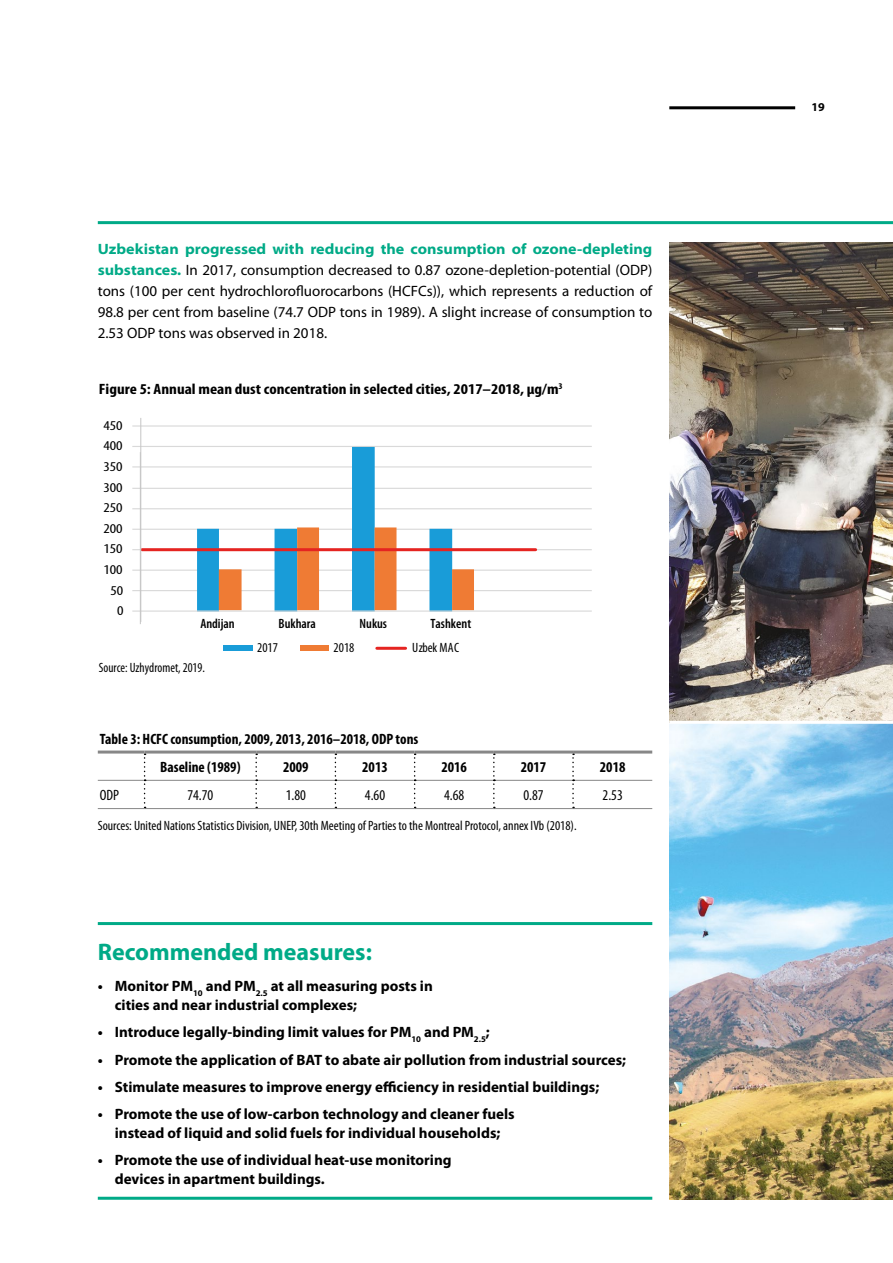
<style>
.page{position:relative;width:893px;height:1263px;background:#fff}
.page>*{position:absolute;margin:0;border:0;box-sizing:border-box;transform-origin:0 0}
.t1{font:700 24px "Myriad Pro";color:#00aa87}
.t2{font:700 15px/18.8px "Myriad Pro";color:#000}
.t3{font:15px/21px "Myriad Pro";color:#000;text-align:justify}
.t4{font:700 condensed 15px/28.2px "Myriad Pro";color:#000}
.t5{font:700 condensed 15px "Myriad Pro";color:#000;scale:1.14 1}
.t6{font:condensed 15px "Myriad Pro";color:#000}
.t7{font:condensed 13.5px "Myriad Pro";color:#000}
.t8{font:condensed 13.5px "Myriad Pro";color:#000;scale:1.24 1}
.t9{font:600 condensed 13.5px "Myriad Pro";color:#000}
.t10{font:condensed 13.5px "Myriad Pro";color:#000;scale:.95 1}
.t11{font:700 12px "Myriad Pro";color:#000}
.s1{font-weight:700;font-stretch:semi-expanded;color:#00aa87}
</style>
<div class="page">
<hr style="left:669px;top:106px;width:126px;height:3px;background:#000">
<hr style="left:98px;top:221px;width:795px;height:3px;background:#00aa87">
<img style="left:669px;top:242px;width:224px;height:479px">
<hr style="left:132px;top:425px;width:460px;height:2px;background:#d9d9d9">
<hr style="left:132px;top:446px;width:460px;height:1px;background:#d9d9d9">
<hr style="left:132px;top:466px;width:460px;height:1px;background:#d9d9d9">
<hr style="left:132px;top:488px;width:460px;height:1px;background:#d9d9d9">
<hr style="left:132px;top:508px;width:460px;height:1px;background:#d9d9d9">
<hr style="left:132px;top:529px;width:460px;height:1px;background:#d9d9d9">
<hr style="left:132px;top:549px;width:460px;height:1px;background:#d9d9d9">
<hr style="left:132px;top:570px;width:460px;height:1px;background:#d9d9d9">
<hr style="left:132px;top:590px;width:460px;height:1px;background:#d9d9d9">
<svg style="left:197px;top:447px;width:277px;height:163px"></svg>
<hr style="left:132px;top:610px;width:460px;height:2px;background:#d9d9d9">
<hr style="left:142px;top:548px;width:394px;height:3px;background:#e52421">
<div style="left:223px;top:645px;width:30px;height:6px;background:#199cd8"></div>
<div style="left:300px;top:645px;width:29px;height:6px;background:#ef7b34"></div>
<hr style="left:377px;top:647px;width:29px;height:3px;background:#e52421">
<hr style="left:140px;top:452px;width:1px;height:172px;background:#c6c6c6">
<hr style="left:140px;top:418px;width:1px;height:204px;background:#c6c6c6">
<hr style="left:98px;top:780px;width:46px;height:1px;background:#878787">
<hr style="left:145px;top:780px;width:110px;height:1px;background:#878787">
<hr style="left:257px;top:780px;width:78px;height:1px;background:#878787">
<hr style="left:336px;top:780px;width:78px;height:1px;background:#878787">
<hr style="left:415px;top:780px;width:78px;height:1px;background:#878787">
<hr style="left:495px;top:780px;width:77px;height:1px;background:#878787">
<hr style="left:574px;top:780px;width:78px;height:1px;background:#878787">
<hr style="left:98px;top:808px;width:47px;height:1px;background:#878787">
<hr style="left:145px;top:808px;width:111px;height:1px;background:#878787">
<hr style="left:256px;top:808px;width:79px;height:1px;background:#878787">
<hr style="left:335px;top:808px;width:80px;height:1px;background:#878787">
<hr style="left:415px;top:808px;width:79px;height:1px;background:#878787">
<hr style="left:494px;top:808px;width:79px;height:1px;background:#878787">
<hr style="left:573px;top:808px;width:79px;height:1px;background:#878787">
<hr style="left:98px;top:750px;width:47px;height:3px;background:#878787">
<hr style="left:145px;top:750px;width:111px;height:3px;background:#878787">
<hr style="left:256px;top:750px;width:79px;height:3px;background:#878787">
<hr style="left:335px;top:750px;width:80px;height:3px;background:#878787">
<hr style="left:415px;top:750px;width:79px;height:3px;background:#878787">
<hr style="left:494px;top:750px;width:79px;height:3px;background:#878787">
<hr style="left:573px;top:750px;width:79px;height:3px;background:#878787">
<svg style="left:144px;top:753px;width:2px;height:55px"></svg>
<svg style="left:255px;top:753px;width:2px;height:55px"></svg>
<svg style="left:335px;top:753px;width:1px;height:55px"></svg>
<svg style="left:414px;top:753px;width:2px;height:55px"></svg>
<svg style="left:493px;top:753px;width:2px;height:55px"></svg>
<svg style="left:572px;top:753px;width:2px;height:55px"></svg>
<hr style="left:98px;top:922px;width:554px;height:3px;background:#00aa87">
<hr style="left:98px;top:1197px;width:554px;height:3px;background:#00aa87">
<img style="left:669px;top:724px;width:224px;height:475px">
<p class="t3" style="left:98px;top:238px;width:556px"><span class="s1">Uzbekistan progressed with reducing the consumption of ozone-depleting substances.</span> In 2017, consumption decreased to 0.87 ozone-depletion-potential (ODP) tons (100 per cent hydrochlorofluorocarbons (HCFCs)), which represents a reduction of 98.8 per cent from baseline (74.7 ODP tons in 1989). A slight increase of consumption to 2.53 ODP tons was observed in 2018.</p>
<p class="t5" style="left:99px;top:380px;width:408px">Figure 5: Annual mean dust concentration in selected cities, 2017–2018, μg/m<sup>3</sup></p>
<p class="t8" style="left:103px;top:417px;width:17px">450</p>
<p class="t8" style="left:103px;top:438px;width:17px">400</p>
<p class="t8" style="left:103px;top:458px;width:17px">350</p>
<p class="t8" style="left:103px;top:479px;width:17px">300</p>
<p class="t8" style="left:103px;top:500px;width:17px">250</p>
<p class="t8" style="left:103px;top:520px;width:17px">200</p>
<p class="t8" style="left:103px;top:541px;width:17px">150</p>
<p class="t8" style="left:103px;top:561px;width:17px">100</p>
<p class="t8" style="left:110px;top:582px;width:12px">50</p>
<p class="t8" style="left:117px;top:602px;width:7px">0</p>
<p class="t9" style="left:200px;top:615px;width:36px">Andijan</p>
<p class="t9" style="left:279px;top:615px;width:39px">Bukhara</p>
<p class="t9" style="left:360px;top:615px;width:29px">Nukus</p>
<p class="t9" style="left:430px;top:615px;width:42px">Tashkent</p>
<p class="t7" style="left:257px;top:639px;width:22px">2017</p>
<p class="t7" style="left:334px;top:639px;width:22px">2018</p>
<p class="t7" style="left:412px;top:639px;width:48px">Uzbek MAC</p>
<p class="t10" style="left:99px;top:659px;width:113px">Source: Uzhydromet, 2019.</p>
<p class="t4" style="left:160px;top:724px;width:260px;text-indent:-60px">Table 3: HCFC consumption, 2009, 2013, 2016–2018, ODP tons<br>Baseline (1989)</p>
<p class="t4" style="left:283px;top:752px;width:27px">2009</p>
<p class="t4" style="left:362px;top:752px;width:27px">2013</p>
<p class="t4" style="left:441px;top:752px;width:27px">2016</p>
<p class="t4" style="left:521px;top:752px;width:27px">2017</p>
<p class="t4" style="left:600px;top:752px;width:27px">2018</p>
<p class="t6" style="left:100px;top:786px;width:21px">ODP</p>
<p class="t6" style="left:187px;top:786px;width:28px">74.70</p>
<p class="t6" style="left:286px;top:786px;width:22px">1.80</p>
<p class="t6" style="left:365px;top:786px;width:22px">4.60</p>
<p class="t6" style="left:444px;top:786px;width:22px">4.68</p>
<p class="t6" style="left:523px;top:786px;width:22px">0.87</p>
<p class="t6" style="left:603px;top:786px;width:22px">2.53</p>
<p class="t7" style="left:98px;top:817px;width:480px">Sources: United Nations Statistics Division, UNEP, 30th Meeting of Parties to the Montreal Protocol, annex IVb (2018).</p>
<h1 class="t1" style="left:98px;top:936px;width:276px">Recommended measures:</h1>
<p class="t2" style="left:115px;top:976px;width:319px;text-indent:-17px">• Monitor PM<sub>10</sub> and PM<sub>2.5</sub> at all measuring posts in cities and near industrial complexes;</p>
<p class="t2" style="left:98px;top:1022px;width:394px">• Introduce legally-binding limit values for PM<sub>10</sub> and PM<sub>2.5</sub>;</p>
<p class="t2" style="left:98px;top:1050px;width:530px">• Promote the application of BAT to abate air pollution from industrial sources;</p>
<p class="t2" style="left:98px;top:1077px;width:503px">• Stimulate measures to improve energy efficiency in residential buildings;</p>
<p class="t2" style="left:98px;top:1104px;width:418px;text-align:center">• Promote the use of low-carbon technology and cleaner fuels instead of liquid and solid fuels for individual households;</p>
<p class="t2" style="left:115px;top:1150px;width:338px;text-indent:-17px">• Promote the use of individual heat-use monitoring devices in apartment buildings.</p>
<p class="t11" style="left:811px;top:99px;width:15px">19</p>
</div>
